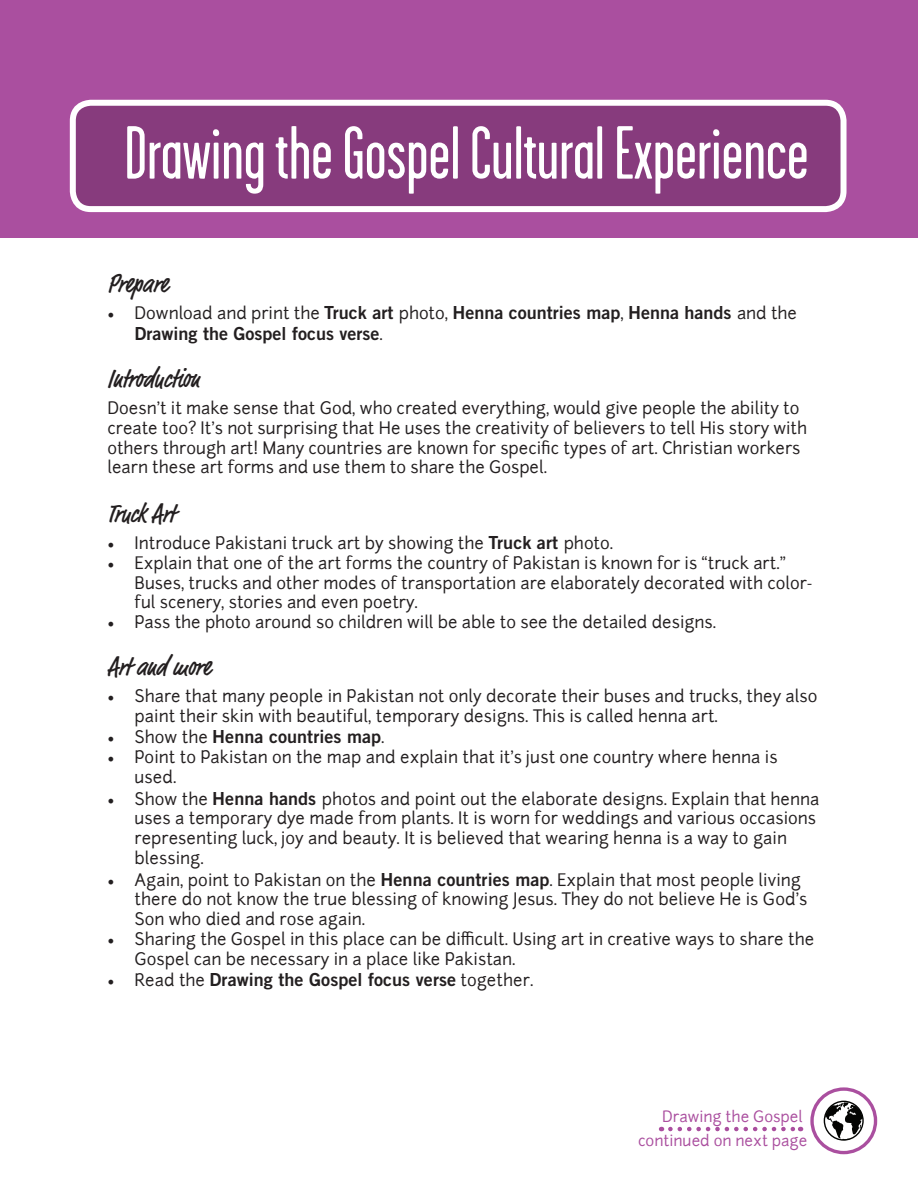
<style>
.page{position:relative;width:918px;height:1188px;background:#fff}
.page>*{position:absolute;margin:0;border:0;box-sizing:border-box;transform-origin:0 0}
.t1{font:75px "Garage Gothic";color:#fff}
.t2{font:500 condensed 27px "Market";color:#231f20}
.t3{font:18px/21.6px "Trade Gothic LT Std Bd 2";color:#231f20}
.t4{font:16.5px/19.8px "Junction";letter-spacing:.005em;color:#231f20}
.t5{font:15px/24.8px "Junction";color:#aa4f9f}
.s1{font-family:"Minion Pro"}
.s2{font-family:"Junction";font-size:16.5px}
.s3{font-family:"Minion Pro";font-size:18px}
.s4{font-family:"Trade Gothic LT Std Bd 2";font-size:18px}
</style>
<div class="page">
<div style="left:0;top:0;width:918px;height:238px;background:#aa4f9f"></div>
<div style="left:73px;top:103px;width:771px;height:106px;background:#873b7d;border-radius:18px"></div>
<div style="left:70px;top:100px;width:777px;height:112px;border:6px solid #fff;border-radius:18px"></div>
<svg style="left:670px;top:1127px;width:131px;height:4px"></svg>
<div style="left:810px;top:1087px;width:67px;height:67px;border:3px solid #aa4f9f;border-radius:50%"></div>
<div style="left:824px;top:1101px;width:40px;height:40px;border:1px solid #040503;border-radius:50%"></div>
<svg style="left:825px;top:1102px;width:38px;height:38px"></svg>
<h1 class="t1" style="left:124px;top:114px;width:686px">Drawing the Gospel Cultural Experience</h1>
<h2 class="t2" style="left:108px;top:267px;width:62px">Prepare</h2>
<p class="t3" style="left:135px;top:301px;width:664px;text-indent:-27px"><span class="s1">•</span> <span class="s2">Download and print the</span> Truck art <span class="s2">photo,</span> Henna countries map<span class="s2">,</span> Henna hands <span class="s2">and the<br></span>Drawing the Gospel focus verse<span class="s2">.</span></p>
<h2 class="t2" style="left:108px;top:362px;width:94px">Introduction</h2>
<p class="t4" style="left:108px;top:398px;width:701px">Doesn’t it make sense that God, who created everything, would give people the ability to create too? It’s not surprising that He uses the creativity of believers to tell His story with others through art! Many countries are known for specific types of art. Christian workers learn these art forms and use them to share the Gospel.</p>
<h2 class="t2" style="left:108px;top:497px;width:69px">Truck Art</h2>
<p class="t4" style="left:108px;top:533px;width:507px"><span class="s3">•</span> Introduce Pakistani truck art by showing the <span class="s4">Truck art</span> photo.</p>
<p class="t4" style="left:135px;top:553px;width:680px;text-indent:-27px"><span class="s3">•</span> Explain that one of the art forms the country of Pakistan is known for is “truck art.”<br>Buses, trucks and other modes of transportation are elaborately decorated with color&shy;ful scenery, stories and even poetry.</p>
<p class="t4" style="left:108px;top:612px;width:610px"><span class="s3">•</span> Pass the photo around so children will be able to see the detailed designs.</p>
<h2 class="t2" style="left:108px;top:650px;width:105px">Art and more</h2>
<p class="t4" style="left:135px;top:686px;width:685px;text-indent:-27px"><span class="s3">•</span> Share that many people in Pakistan not only decorate their buses and trucks, they also paint their skin with beautiful, temporary designs. This is called henna art.</p>
<p class="t3" style="left:108px;top:726px;width:279px"><span class="s1">•</span> <span class="s2">Show the</span> Henna countries map<span class="s2">.</span></p>
<p class="t4" style="left:135px;top:747px;width:645px;text-indent:-27px"><span class="s3">•</span> Point to Pakistan on the map and explain that it’s just one country where henna is used.</p>
<p class="t4" style="left:135px;top:789px;width:687px;text-indent:-27px"><span class="s3">•</span> Show the <span class="s4">Henna hands</span> photos and point out the elaborate designs. Explain that henna uses a temporary dye made from plants. It is worn for weddings and various occasions representing luck, joy and beauty. It is believed that wearing henna is a way to gain blessing.</p>
<p class="t4" style="left:135px;top:870px;width:674px;text-indent:-27px"><span class="s3">•</span> Again, point to Pakistan on the <span class="s4">Henna countries map</span>. Explain that most people living there do not know the true blessing of knowing Jesus. They do not believe He is God’s<br>Son who died and rose again.</p>
<p class="t4" style="left:135px;top:929px;width:681px;text-indent:-27px"><span class="s3">•</span> Sharing the Gospel in this place can be difficult. Using art in creative ways to share the<br>Gospel can be necessary in a place like Pakistan.</p>
<p class="t3" style="left:108px;top:969px;width:427px"><span class="s1">•</span> <span class="s2">Read the</span> Drawing the Gospel focus verse <span class="s2">together.</span></p>
<p class="t5" style="left:638px;top:1104px;width:171px;text-indent:24px">Drawing the Gospel continued on next page</p>
</div>
